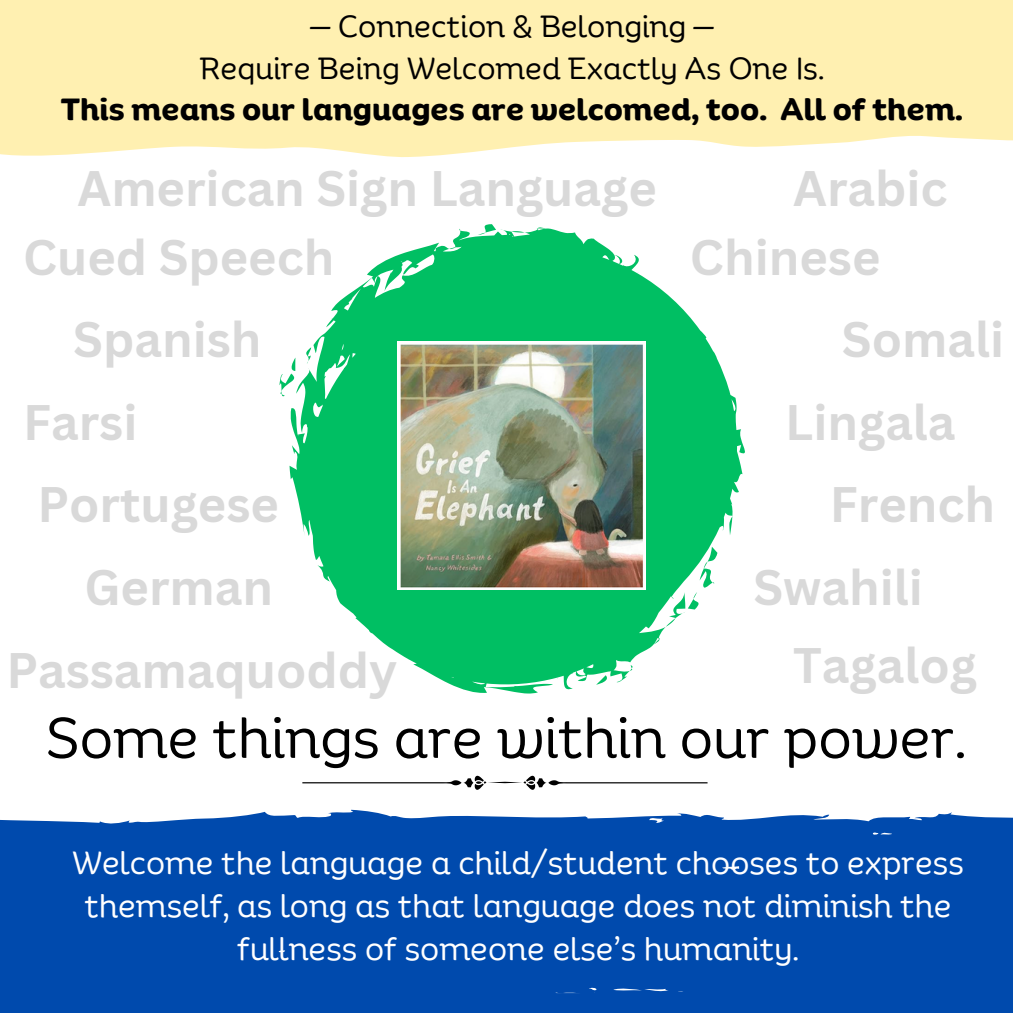
<style>
.page{position:relative;width:1013px;height:1013px;background:#fff}
.page>*{position:absolute;margin:0;border:0;box-sizing:border-box;transform-origin:0 0}
.t1{font:55px "Binate Display";color:#000}
.t2{font:700 48.62px "Canva Sans";color:#d9d9d9}
.t3{font:31.25px/43.1px "Binate Display";color:#fff;text-align:center}
.t4{font:29.88px "Binate Display";color:#000}
.t5{font:700 29.88px "Binate Display";color:#000}
</style>
<div class="page">
<div style="left:0;top:0;width:1012px;height:157px;background:#fff0b1"></div>
<svg style="left:484px;top:224px;width:11px;height:4px"></svg>
<svg style="left:279px;top:374px;width:10px;height:23px"></svg>
<svg style="left:289px;top:228px;width:456px;height:465px;fill:#00bf63"></svg>
<img style="left:397px;top:342px;width:248px;height:247px">
<svg style="left:302px;top:775px;width:405px;height:14px"></svg>
<div style="left:0;top:809px;width:1012px;height:203px;background:#004aad"></div>
<p class="t4" style="left:310px;top:-1px;width:405px">— Connection &amp; Belonging —</p>
<p class="t4" style="left:200px;top:40px;width:626px">Require Being Welcomed Exactly As One Is.</p>
<p class="t5" style="left:61px;top:81px;width:903px">This means our languages are welcomed, too. All of them.</p>
<p class="t2" style="left:78px;top:154px;width:580px">American Sign Language</p>
<p class="t2" style="left:23px;top:222px;width:313px">Cued Speech</p>
<p class="t2" style="left:73px;top:305px;width:190px">Spanish</p>
<p class="t2" style="left:23px;top:388px;width:116px">Farsi</p>
<p class="t2" style="left:37px;top:470px;width:243px">Portugese</p>
<p class="t2" style="left:84px;top:553px;width:190px">German</p>
<p class="t2" style="left:6px;top:635px;width:392px">Passamaquoddy</p>
<p class="t2" style="left:793px;top:154px;width:156px">Arabic</p>
<p class="t2" style="left:690px;top:222px;width:192px">Chinese</p>
<p class="t2" style="left:842px;top:305px;width:164px">Somali</p>
<p class="t2" style="left:785px;top:388px;width:172px">Lingala</p>
<p class="t2" style="left:829px;top:470px;width:167px">French</p>
<p class="t2" style="left:753px;top:553px;width:171px">Swahili</p>
<p class="t2" style="left:793px;top:631px;width:185px">Tagalog</p>
<p class="t1" style="left:47px;top:686px;width:921px">Some things are within our power.</p>
<p class="t3" style="left:72px;top:837px;width:892px">Welcome the language a child/student chooses to express themself, as long as that language does not diminish the fullness of someone else’s humanity.</p>
</div>
